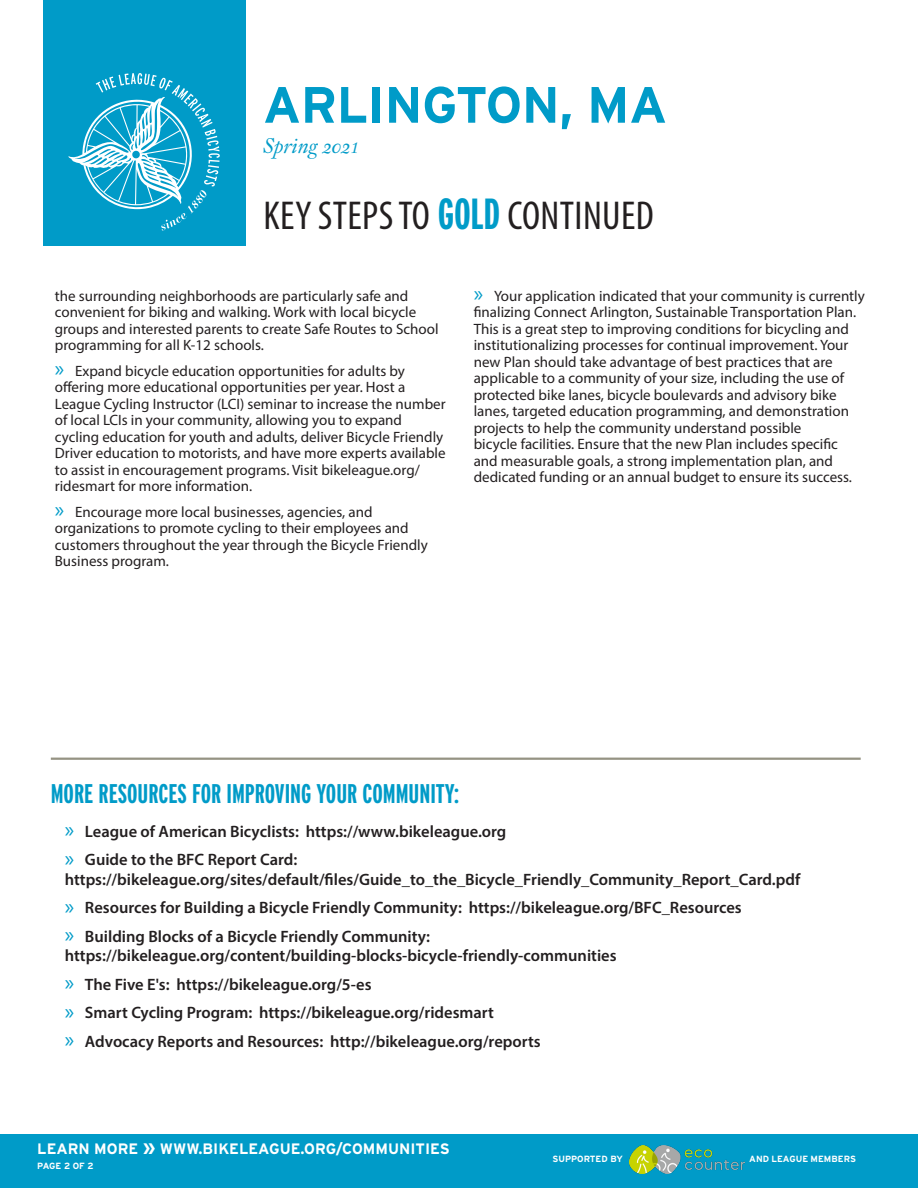
<style>
.page{position:relative;width:918px;height:1188px;background:#fff}
.page>*{position:absolute;margin:0;border:0;box-sizing:border-box;transform-origin:0 0}
.t1{font:700 51px "Interstate";letter-spacing:-.01em;color:#009bc8}
.t2{font:condensed 40.5px "Myriad Pro";letter-spacing:.01em;color:#231f20}
.t3{font:700 extra-condensed 27px "Interstate";color:#009bc8}
.t4{font:italic 21px "Fleischman BT Pro";color:#009bc8}
.t5{font:600 16.5px/19.5px "Myriad Pro";color:#231f20}
.t6{font:700 15.15px "Interstate";color:#fff}
.t7{font:15px/16.5px "Myriad Pro";color:#231f20}
.t8{font:700 9px "Interstate";color:#fff}
.s1{font-size:15px}
.s2{font-family:"Interstate";font-weight:700;font-stretch:extra-condensed;font-size:43.5px;color:#009bc8}
.s3{font-size:22.5px;color:#009bc8}
.s4{font-weight:400;font-size:22.5px;color:#009bc8}
.s5{font-size:20.25px}
</style>
<div class="page">
<div style="left:43px;top:0;width:202px;height:245px;background:#009bc8"></div>
<svg style="left:68px;top:73px;width:152px;height:158px"></svg>
<div style="left:0;top:1135px;width:918px;height:53px;background:#009bc8"></div>
<hr style="left:51px;top:758px;width:810px;height:2px;background:#959383">
<img style="left:630px;top:1145px;width:114px;height:28px">
<p class="t1" style="left:263px;top:76px;width:406px">ARLINGTON, MA</p>
<p class="t4" style="left:263px;top:133px;width:97px">Spring 202<span class="s1">1</span></p>
<p class="t2" style="left:263px;top:191px;width:392px">KEY STEPS TO <span class="s2">GOLD</span> CONTINUED</p>
<p class="t7" style="left:55px;top:287px;width:385px">the surrounding neighborhoods are particularly safe and convenient for biking and walking. Work with local bicycle groups and interested parents to create Safe Routes to School programming for all K-12 schools.</p>
<p class="t7" style="left:55px;top:362px;width:392px"><span class="s3">»</span> Expand bicycle education opportunities for adults by offering more educational opportunities per year. Host a League Cycling Instructor (LCI) seminar to increase the number of local LCIs in your community, allowing you to expand cycling education for youth and adults, deliver Bicycle Friendly Driver education to motorists, and have more experts available to assist in encouragement programs. Visit bikeleague.org/ ridesmart for more information.</p>
<p class="t7" style="left:55px;top:503px;width:374px"><span class="s3">»</span> Encourage more local businesses, agencies, and organizations to promote cycling to their employees and customers throughout the year through the Bicycle Friendly Business program.</p>
<p class="t7" style="left:474px;top:287px;width:393px"><span class="s3">»</span> Your application indicated that your community is currently finalizing Connect Arlington, Sustainable Transportation Plan.<br>This is a great step to improving conditions for bicycling and institutionalizing processes for continual improvement. Your new Plan should take advantage of best practices that are applicable to a community of your size, including the use of protected bike lanes, bicycle boulevards and advisory bike lanes, targeted education programming, and demonstration projects to help the community understand possible<br>bicycle facilities. Ensure that the new Plan includes specific and measurable goals, a strong implementation plan, and dedicated funding or an annual budget to ensure its success.</p>
<p class="t3" style="left:51px;top:777px;width:410px">MORE RESOURCES FOR IMPROVING YOUR COMMUNITY:</p>
<p class="t5" style="left:65px;top:821px;width:443px"><span class="s4">»</span> League of American Bicyclists: https://www.bikeleague.org</p>
<p class="t5" style="left:65px;top:849px;width:737px"><span class="s4">»</span> Guide to the BFC Report Card: https://bikeleague.org/sites/default/files/Guide_to_the_Bicycle_Friendly_Community_Report_Card.pdf</p>
<p class="t5" style="left:65px;top:897px;width:679px"><span class="s4">»</span> Resources for Building a Bicycle Friendly Community: https://bikeleague.org/BFC_Resources</p>
<p class="t5" style="left:65px;top:926px;width:553px"><span class="s4">»</span> Building Blocks of a Bicycle Friendly Community: https://bikeleague.org/content/building-blocks-bicycle-friendly-communities</p>
<p class="t5" style="left:65px;top:974px;width:308px"><span class="s4">»</span> The Five E's: https://bikeleague.org/5-es</p>
<p class="t5" style="left:65px;top:1002px;width:431px"><span class="s4">»</span> Smart Cycling Program: https://bikeleague.org/ridesmart</p>
<p class="t5" style="left:65px;top:1031px;width:478px"><span class="s4">»</span> Advocacy Reports and Resources: http://bikeleague.org/reports</p>
<p class="t6" style="left:37px;top:1140px;width:414px">LEARN MORE <span class="s5">»</span> WWW.BIKELEAGUE.ORG/COMMUNITIES</p>
<p class="t8" style="left:37px;top:1161px;width:58px">PAGE 2 OF 2</p>
<p class="t8" style="left:552px;top:1154px;width:72px">SUPPORTED BY</p>
<p class="t8" style="left:749px;top:1154px;width:108px">AND LEAGUE MEMBERS</p>
</div>
